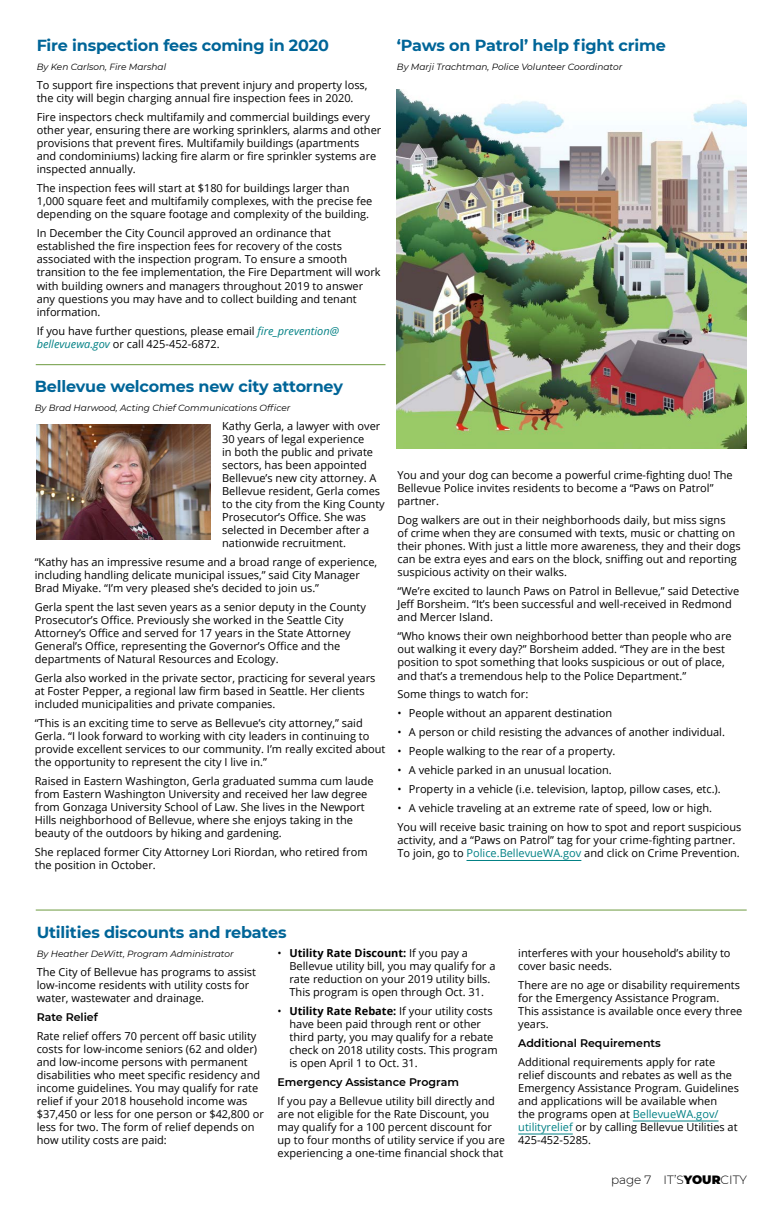
<style>
.page{position:relative;width:783px;height:1206px;background:#fff}
.page>*{position:absolute;margin:0;border:0;box-sizing:border-box;transform-origin:0 0}
.t1{font:700 16px "Montserrat";letter-spacing:-.01em;color:#006598}
.t2{font:300 12px "Montserrat";color:#000}
.t3{font:11px/13px "Open Sans";color:#000}
.t4{font:600 11px "Montserrat";color:#000}
.t5{font:italic 9px "Montserrat";color:#000}
.s1{font-style:italic;color:#008084}
.s2{color:#008084}
.s3{font-weight:700}
.s4{font-weight:900}
</style>
<div class="page">
<hr style="left:467px;top:860px;width:114px;height:1px;background:#008084">
<hr style="left:633px;top:1121px;width:86px;height:1px;background:#008084">
<hr style="left:518px;top:1134px;width:55px;height:1px;background:#008084">
<hr style="left:36px;top:910px;width:711px;height:1px;background:#6d9a3f">
<img style="left:397px;top:89px;width:349px;height:359px">
<img style="left:37px;top:424px;width:173px;height:116px">
<hr style="left:36px;top:364px;width:349px;height:1px;background:#6d9a3f">
<h1 class="t1" style="left:37px;top:34px;width:294px">Fire inspection fees coming in 2020</h1>
<p class="t5" style="left:37px;top:61px;width:131px">By Ken Carlson, Fire Marshal</p>
<p class="t3" style="left:37px;top:79px;width:332px">To support fire inspections that prevent injury and property loss, the city will begin charging annual fire inspection fees in 2020.</p>
<p class="t3" style="left:37px;top:111px;width:346px">Fire inspectors check multifamily and commercial buildings every other year, ensuring there are working sprinklers, alarms and other provisions that prevent fires. Multifamily buildings (apartments and condominiums) lacking fire alarm or fire sprinkler systems are inspected annually.</p>
<p class="t3" style="left:37px;top:182px;width:337px">The inspection fees will start at $180 for buildings larger than<br>1,000 square feet and multifamily complexes, with the precise fee depending on the square footage and complexity of the building.</p>
<p class="t3" style="left:37px;top:227px;width:345px">In December the City Council approved an ordinance that established the fire inspection fees for recovery of the costs associated with the inspection program. To ensure a smooth transition to the fee implementation, the Fire Department will work with building owners and managers throughout 2019 to answer any questions you may have and to collect building and tenant information.</p>
<p class="t3" style="left:37px;top:324px;width:304px">If you have further questions, please email <span class="s1">fire_prevention@ bellevuewa.gov</span> or call 425-452-6872.</p>
<h1 class="t1" style="left:397px;top:34px;width:271px">‘Paws on Patrol’ help fight crime</h1>
<p class="t5" style="left:397px;top:61px;width:227px">By Marji Trachtman, Police Volunteer Coordinator</p>
<h1 class="t1" style="left:35px;top:375px;width:310px">Bellevue welcomes new city attorney</h1>
<p class="t5" style="left:35px;top:401px;width:257px">By Brad Harwood, Acting Chief Communications Officer</p>
<p class="t3" style="left:222px;top:419px;width:164px">Kathy Gerla, a lawyer with over<br>30 years of legal experience<br>in both the public and private sectors, has been appointed<br>Bellevue’s new city attorney. A<br>Bellevue resident, Gerla comes to the city from the King County<br>Prosecutor’s Office. She was selected in December after a nationwide recruitment.</p>
<p class="t3" style="left:35px;top:555px;width:344px">“Kathy has an impressive resume and a broad range of experience, including handling delicate municipal issues,” said City Manager<br>Brad Miyake. “I’m very pleased she’s decided to join us.”</p>
<p class="t3" style="left:35px;top:600px;width:333px">Gerla spent the last seven years as a senior deputy in the County Prosecutor’s Office. Previously she worked in the Seattle City Attorney’s Office and served for 17 years in the State Attorney General’s Office, representing the Governor’s Office and the departments of Natural Resources and Ecology.</p>
<p class="t3" style="left:35px;top:671px;width:342px">Gerla also worked in the private sector, practicing for several years at Foster Pepper, a regional law firm based in Seattle. Her clients included municipalities and private companies.</p>
<p class="t3" style="left:35px;top:716px;width:352px">“This is an exciting time to serve as Bellevue’s city attorney,” said Gerla. “I look forward to working with city leaders in continuing to provide excellent services to our community. I’m really excited about the opportunity to represent the city I live in.”</p>
<p class="t3" style="left:35px;top:774px;width:340px">Raised in Eastern Washington, Gerla graduated summa cum laude from Eastern Washington University and received her law degree from Gonzaga University School of Law. She lives in the Newport Hills neighborhood of Bellevue, where she enjoys taking in the beauty of the outdoors by hiking and gardening.</p>
<p class="t3" style="left:35px;top:845px;width:334px">She replaced former City Attorney Lori Riordan, who retired from the position in October.</p>
<p class="t3" style="left:398px;top:469px;width:337px">You and your dog can become a powerful crime-fighting duo! The<br>Bellevue Police invites residents to become a “Paws on Patrol” partner.</p>
<p class="t3" style="left:398px;top:514px;width:345px">Dog walkers are out in their neighborhoods daily, but miss signs<br>of crime when they are consumed with texts, music or chatting on their phones. With just a little more awareness, they and their dogs can be extra eyes and ears on the block, sniffing out and reporting suspicious activity on their walks.</p>
<p class="t3" style="left:398px;top:585px;width:343px">“We’re excited to launch Paws on Patrol in Bellevue,” said Detective<br>Jeff Borsheim. “It’s been successful and well-received in Redmond and Mercer Island.</p>
<p class="t3" style="left:398px;top:630px;width:336px">“Who knows their own neighborhood better than people who are out walking it every day?” Borsheim added. “They are in the best position to spot something that looks suspicious or out of place, and that’s a tremendous help to the Police Department.”</p>
<p class="t3" style="left:398px;top:688px;width:132px">Some things to watch for:</p>
<p class="t3" style="left:398px;top:707px;width:216px">• People without an apparent destination</p>
<p class="t3" style="left:398px;top:726px;width:329px">• A person or child resisting the advances of another individual.</p>
<p class="t3" style="left:398px;top:745px;width:220px">• People walking to the rear of a property.</p>
<p class="t3" style="left:398px;top:764px;width:216px">• A vehicle parked in an unusual location.</p>
<p class="t3" style="left:398px;top:783px;width:325px">• Property in a vehicle (i.e. television, laptop, pillow cases, etc.).</p>
<p class="t3" style="left:398px;top:799px;width:346px;line-height:19px">• A vehicle traveling at an extreme rate of speed, low or high.<br>You will receive basic training on how to spot and report suspicious</p>
<p class="t3" style="left:398px;top:834px;width:344px">activity, and a “Paws on Patrol” tag for your crime-fighting partner.<br>To join, go to <span class="s2">Police.BellevueWA.gov</span> and click on Crime Prevention.</p>
<h1 class="t1" style="left:37px;top:921px;width:251px">Utilities discounts and rebates</h1>
<p class="t5" style="left:37px;top:948px;width:198px">By Heather DeWitt, Program Administrator</p>
<p class="t3" style="left:37px;top:965px;width:221px">The City of Bellevue has programs to assist low-income residents with utility costs for water, wastewater and drainage.</p>
<p class="t4" style="left:37px;top:1009px;width:63px">Rate Relief</p>
<p class="t3" style="left:37px;top:1029px;width:229px">Rate relief offers 70 percent off basic utility costs for low-income seniors (62 and older) and low-income persons with permanent disabilities who meet specific residency and income guidelines. You may qualify for rate relief if your 2018 household income was $37,450 or less for one person or $42,800 or less for two. The form of relief depends on how utility costs are paid:</p>
<p class="t3" style="left:289px;top:946px;width:207px;text-indent:-12px">• <span class="s3">Utility Rate Discount:</span> If you pay a Bellevue utility bill, you may qualify for a rate reduction on your 2019 utility bills.<br>This program is open through Oct. 31.</p>
<p class="t3" style="left:289px;top:1004px;width:210px;text-indent:-12px">• <span class="s3">Utility Rate Rebate:</span> If your utility costs have been paid through rent or other third party, you may qualify for a rebate check on 2018 utility costs. This program is open April 1 to Oct. 31.</p>
<p class="t4" style="left:277px;top:1074px;width:183px">Emergency Assistance Program</p>
<p class="t3" style="left:277px;top:1094px;width:229px">If you pay a Bellevue utility bill directly and are not eligible for the Rate Discount, you may qualify for a 100 percent discount for up to four months of utility service if you are experiencing a one-time financial shock that</p>
<p class="t3" style="left:518px;top:946px;width:214px">interferes with your household’s ability to cover basic needs.</p>
<p class="t3" style="left:518px;top:978px;width:226px">There are no age or disability requirements for the Emergency Assistance Program.<br>This assistance is available once every three years.</p>
<p class="t4" style="left:518px;top:1035px;width:144px">Additional Requirements</p>
<p class="t3" style="left:518px;top:1055px;width:222px">Additional requirements apply for rate relief discounts and rebates as well as the Emergency Assistance Program. Guidelines and applications will be available when<br>the programs open at <span class="s2">BellevueWA.gov/ utilityrelief</span> or by calling Bellevue Utilities at 425-452-5285.</p>
<p class="t2" style="left:611px;top:1171px;width:137px">page 7 IT’S<span class="s4">YOUR</span>CITY</p>
</div>
